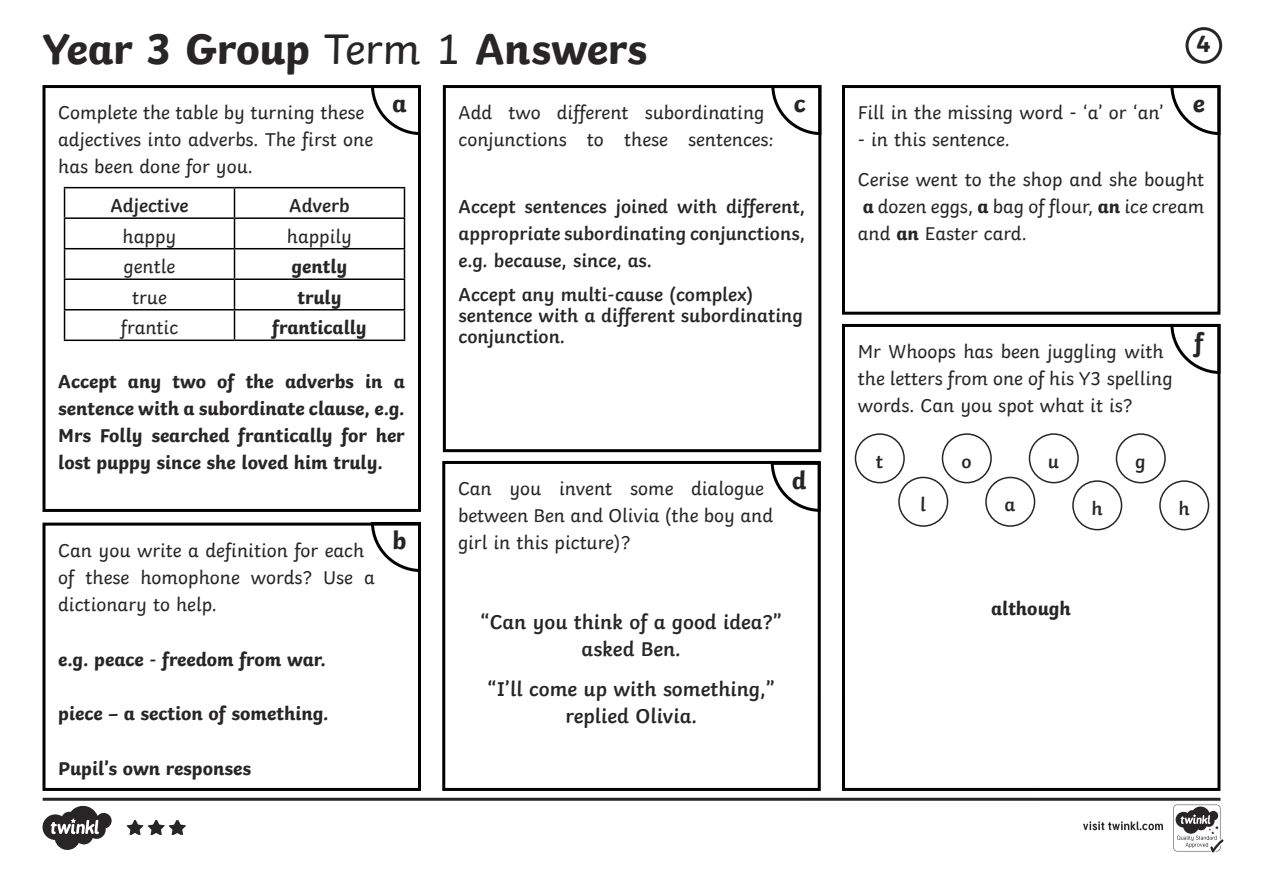
<style>
.page{position:relative;width:1263px;height:893px;background:#fff}
.page>*{position:absolute;margin:0;border:0;box-sizing:border-box;transform-origin:0 0}
.Heading{font:700 45px "Twinkl";letter-spacing:-.01em;color:#282526}
.Corner_Letters{font:700 25.5px "Twinkl";color:#282526}
.Mat_Number{font:700 24px "Twinkl";color:#282526}
.KS2_Body_Copy{font:600 21px/27px "Twinkl";color:#282526;text-align:center}
.KS2_Body_Copy-2{font:19.5px/27px "Twinkl";color:#282526}
.KS2_Body_Copy-3{font:700 19.5px/27px "Twinkl";color:#282526;text-align:justify}
.KS2_Body_Copy-4{font:600 19.5px/27px "Twinkl";color:#282526;text-align:justify}
.s1{font-weight:400}
.s2{color:#fff}
.s3{font-weight:700}
</style>
<div class="page">
<svg style="left:43px;top:798px;width:1180px;height:54px"></svg>
<div style="left:1185px;top:27px;width:37px;height:37px;border:3px solid #282526;border-radius:50%"></div>
<div style="left:443px;top:85px;width:378px;height:367px;border:3px solid #000"></div>
<div style="left:42px;top:523px;width:379px;height:268px;border:3px solid #000"></div>
<div style="left:42px;top:85px;width:379px;height:427px;border:3px solid #000"></div>
<div style="left:442px;top:461px;width:379px;height:330px;border:3px solid #000"></div>
<div style="left:842px;top:85px;width:378px;height:230px;border:3px solid #000"></div>
<div style="left:842px;top:324px;width:378px;height:467px;border:3px solid #000"></div>
<svg style="left:369px;top:85px;width:52px;height:52px"></svg>
<svg style="left:770px;top:85px;width:52px;height:52px"></svg>
<svg style="left:1169px;top:85px;width:52px;height:52px"></svg>
<svg style="left:769px;top:460px;width:52px;height:53px"></svg>
<svg style="left:1169px;top:323px;width:52px;height:53px"></svg>
<svg style="left:369px;top:522px;width:52px;height:52px"></svg>
<hr style="left:64px;top:187px;width:170px;height:1px;background:#000">
<hr style="left:234px;top:187px;width:171px;height:1px;background:#000">
<hr style="left:64px;top:217px;width:170px;height:2px;background:#000">
<hr style="left:234px;top:217px;width:171px;height:2px;background:#000">
<hr style="left:64px;top:248px;width:170px;height:1px;background:#000">
<hr style="left:234px;top:248px;width:171px;height:1px;background:#000">
<hr style="left:64px;top:278px;width:170px;height:2px;background:#000">
<svg style="left:64px;top:188px;width:1px;height:121px"></svg>
<hr style="left:234px;top:278px;width:171px;height:2px;background:#000">
<svg style="left:234px;top:188px;width:1px;height:121px"></svg>
<svg style="left:404px;top:188px;width:1px;height:121px"></svg>
<hr style="left:64px;top:309px;width:170px;height:1px;background:#000">
<hr style="left:64px;top:310px;width:1px;height:30px;background:#000">
<hr style="left:234px;top:309px;width:171px;height:1px;background:#000">
<hr style="left:234px;top:310px;width:1px;height:30px;background:#000">
<hr style="left:404px;top:310px;width:1px;height:30px;background:#000">
<hr style="left:64px;top:340px;width:170px;height:1px;background:#000">
<hr style="left:234px;top:340px;width:171px;height:1px;background:#000">
<div style="left:855px;top:433px;width:50px;height:50px;border:2px solid #282526;border-radius:50%"></div>
<div style="left:898px;top:477px;width:50px;height:50px;border:2px solid #282526;border-radius:50%"></div>
<div style="left:942px;top:433px;width:50px;height:50px;border:2px solid #282526;border-radius:50%"></div>
<div style="left:985px;top:477px;width:50px;height:50px;border:2px solid #282526;border-radius:50%"></div>
<div style="left:1029px;top:433px;width:50px;height:50px;border:2px solid #282526;border-radius:50%"></div>
<div style="left:1072px;top:480px;width:50px;height:50px;border:2px solid #282526;border-radius:50%"></div>
<div style="left:1159px;top:480px;width:50px;height:50px;border:2px solid #282526;border-radius:50%"></div>
<div style="left:1116px;top:433px;width:50px;height:50px;border:2px solid #282526;border-radius:50%"></div>
<p class="Heading" style="left:42px;top:12px;width:606px">Year 3 Group <span class="s1">Term 1</span> Answers</p>
<p class="Mat_Number" style="left:1196px;top:24px;width:16px">4</p>
<p class="KS2_Body_Copy-2" style="left:459px;top:98px;width:317px">Add two different subordinating conjunctions to these sentences:</p>
<p class="Corner_Letters" style="left:392px;top:83px;width:16px">a</p>
<p class="Corner_Letters" style="left:794px;top:83px;width:13px">c</p>
<p class="Corner_Letters" style="left:1193px;top:83px;width:14px">e</p>
<p class="KS2_Body_Copy-2" style="left:858px;top:98px;width:307px">Fill in the missing word - ‘a’ or ‘an’</p>
<p class="KS2_Body_Copy-2" style="left:858px;top:125px;width:154px">- in this sentence.</p>
<p class="KS2_Body_Copy-2" style="left:858px;top:164px;width:348px;text-align:justify">Cerise went to the shop and she bought <span class="s2">.</span><span class="s3">a</span> dozen eggs, <span class="s3">a</span> bag of flour, <span class="s3">an</span> ice cream and <span class="s3">an</span> Easter card.</p>
<p class="KS2_Body_Copy-2" style="left:58px;top:98px;width:316px">Complete the table by turning these adjectives into adverbs. The first one has been done for you.</p>
<p class="KS2_Body_Copy-4" style="left:110px;top:190px;width:80px">Adjective</p>
<p class="KS2_Body_Copy-4" style="left:289px;top:190px;width:62px">Adverb</p>
<p class="KS2_Body_Copy-2" style="left:123px;top:221px;width:55px">happy</p>
<p class="KS2_Body_Copy-2" style="left:287px;top:221px;width:67px">happily</p>
<p class="KS2_Body_Copy-2" style="left:124px;top:251px;width:53px">gentle</p>
<p class="KS2_Body_Copy-3" style="left:292px;top:251px;width:57px">gently</p>
<p class="KS2_Body_Copy-2" style="left:132px;top:282px;width:36px">true</p>
<p class="KS2_Body_Copy-3" style="left:297px;top:282px;width:46px">truly</p>
<p class="KS2_Body_Copy-2" style="left:121px;top:312px;width:59px">frantic</p>
<p class="KS2_Body_Copy-3" style="left:272px;top:312px;width:96px">frantically</p>
<p class="KS2_Body_Copy-4" style="left:459px;top:191px;width:348px">Accept sentences joined with different, appropriate subordinating conjunctions, e.g. because, since, as.</p>
<p class="KS2_Body_Copy-4" style="left:459px;top:282px;width:346px;line-height:21px;text-align:left">Accept any multi-cause (complex) sentence with a different subordinating conjunction.</p>
<p class="Corner_Letters" style="left:1194px;top:322px;width:11px">f</p>
<p class="KS2_Body_Copy-2" style="left:858px;top:336px;width:317px">Mr Whoops has been juggling with the letters from one of his Y3 spelling words. Can you spot what it is?</p>
<p class="KS2_Body_Copy-3" style="left:58px;top:366px;width:348px">Accept any two of the adverbs in a sentence with a subordinate clause, e.g.<br>Mrs Folly searched frantically for her lost puppy since she loved him truly.</p>
<p class="KS2_Body_Copy-4" style="left:876px;top:446px;width:9px">t</p>
<p class="KS2_Body_Copy-4" style="left:1135px;top:446px;width:12px">g</p>
<p class="KS2_Body_Copy-4" style="left:961px;top:446px;width:12px">o</p>
<p class="KS2_Body_Copy-4" style="left:1048px;top:446px;width:13px">u</p>
<p class="Corner_Letters" style="left:792px;top:459px;width:16px">d</p>
<p class="KS2_Body_Copy-2" style="left:458px;top:473px;width:317px">Can you invent some dialogue between Ben and Olivia (the boy and girl in this picture)?</p>
<p class="KS2_Body_Copy-4" style="left:920px;top:489px;width:7px">l</p>
<p class="KS2_Body_Copy-4" style="left:1091px;top:493px;width:13px">h</p>
<p class="KS2_Body_Copy-4" style="left:1178px;top:493px;width:13px">h</p>
<p class="KS2_Body_Copy-4" style="left:1004px;top:489px;width:12px">a</p>
<p class="Corner_Letters" style="left:392px;top:520px;width:16px">b</p>
<p class="KS2_Body_Copy-2" style="left:58px;top:535px;width:318px">Can you write a definition for each of these homophone words? Use a dictionary to help.</p>
<p class="KS2_Body_Copy-3" style="left:58px;top:643px;width:269px">e.g. peace - freedom from war.</p>
<p class="KS2_Body_Copy-3" style="left:58px;top:698px;width:272px">piece – a section of something.</p>
<p class="KS2_Body_Copy-3" style="left:58px;top:753px;width:194px">Pupil’s own responses</p>
<p class="KS2_Body_Copy-3" style="left:991px;top:593px;width:81px">although</p>
<p class="KS2_Body_Copy" style="left:481px;top:606px;width:303px">“Can you think of a good idea?” asked Ben.</p>
<p class="KS2_Body_Copy" style="left:488px;top:673px;width:289px">“I’ll come up with something,” replied Olivia.</p>
</div>
